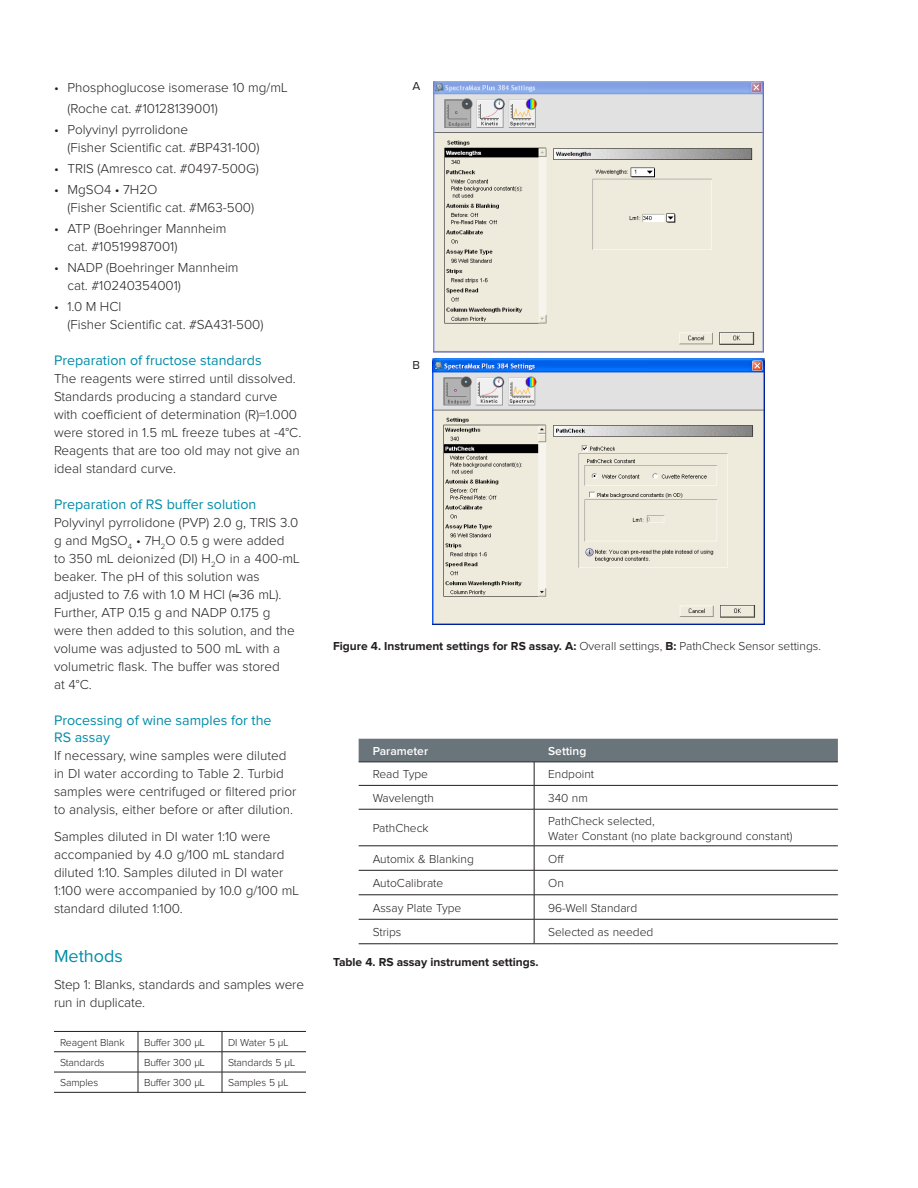
<style>
.page{position:relative;width:918px;height:1188px;background:#fff}
.page>*{position:absolute;margin:0;border:0;box-sizing:border-box;transform-origin:0 0}
.Body_Copy_Heading{font:18px "Proxima Nova";color:#008da8}
.Heading{font:14.25px/17.1px "Proxima Nova";color:#008da8}
.Body{font:300 13.5px/18px "Proxima Nova";color:#231f20}
.Table_Text{font:300 12px "Proxima Nova";color:#231f20}
.t1{font:700 12px "Proxima Nova";color:#231f20}
.Table_Heading{font:600 12px "Proxima Nova";color:#fff}
.figure_titles{font:12px "Proxima Nova";color:#231f20}
.Body-2{font:300 10.5px "Proxima Nova";letter-spacing:-.01em;color:#231f20}
.s1{font-weight:300}
</style>
<div class="page">
<hr style="left:54px;top:1031px;width:84px;height:1px;background:#231f20">
<hr style="left:138px;top:1031px;width:84px;height:1px;background:#231f20">
<hr style="left:222px;top:1031px;width:84px;height:1px;background:#231f20">
<hr style="left:54px;top:1051px;width:84px;height:1px;background:#231f20">
<hr style="left:138px;top:1051px;width:84px;height:1px;background:#231f20">
<hr style="left:222px;top:1051px;width:84px;height:1px;background:#231f20">
<hr style="left:54px;top:1072px;width:84px;height:1px;background:#231f20">
<hr style="left:138px;top:1072px;width:84px;height:1px;background:#231f20">
<svg style="left:138px;top:1032px;width:1px;height:60px"></svg>
<hr style="left:222px;top:1072px;width:84px;height:1px;background:#231f20">
<svg style="left:222px;top:1032px;width:1px;height:60px"></svg>
<hr style="left:54px;top:1092px;width:84px;height:1px;background:#231f20">
<hr style="left:138px;top:1092px;width:84px;height:1px;background:#231f20">
<hr style="left:222px;top:1092px;width:84px;height:1px;background:#231f20">
<img style="left:433px;top:81px;width:331px;height:271px">
<img style="left:433px;top:359px;width:331px;height:265px">
<svg style="left:359px;top:920px;width:479px;height:24px"></svg>
<svg style="left:359px;top:810px;width:479px;height:109px"></svg>
<svg style="left:359px;top:739px;width:479px;height:70px"></svg>
<hr style="left:359px;top:809px;width:175px;height:1px;background:#231f20">
<hr style="left:534px;top:809px;width:304px;height:1px;background:#231f20">
<hr style="left:534px;top:809px;width:1px;height:37px;background:#231f20">
<hr style="left:359px;top:846px;width:175px;height:1px;background:#231f20">
<hr style="left:534px;top:846px;width:304px;height:1px;background:#231f20">
<hr style="left:359px;top:870px;width:175px;height:1px;background:#231f20">
<hr style="left:534px;top:870px;width:304px;height:1px;background:#231f20">
<hr style="left:359px;top:895px;width:175px;height:1px;background:#231f20">
<hr style="left:534px;top:895px;width:304px;height:1px;background:#231f20">
<hr style="left:359px;top:919px;width:175px;height:1px;background:#231f20">
<hr style="left:534px;top:919px;width:304px;height:1px;background:#231f20">
<svg style="left:534px;top:846px;width:1px;height:98px"></svg>
<hr style="left:359px;top:944px;width:175px;height:1px;background:#231f20">
<hr style="left:534px;top:944px;width:304px;height:1px;background:#231f20">
<p class="Body" style="left:68px;top:77px;width:222px;line-height:21px;text-indent:-14px">• Phosphoglucose isomerase 10 mg/mL (Roche cat. #10128139001)</p>
<p class="Body" style="left:68px;top:120px;width:193px;text-indent:-14px">• Polyvinyl pyrrolidone<br>(Fisher Scientific cat. #BP431-100)</p>
<p class="Body" style="left:54px;top:159px;width:206px">• TRIS (Amresco cat. #0497-500G)</p>
<p class="Body" style="left:68px;top:180px;width:188px;text-indent:-14px">• MgSO4 • 7H2O<br>(Fisher Scientific cat. #M63-500)</p>
<p class="Body" style="left:68px;top:219px;width:160px;text-indent:-14px">• ATP (Boehringer Mannheim cat. #10519987001)</p>
<p class="Body" style="left:68px;top:258px;width:173px;text-indent:-14px">• NADP (Boehringer Mannheim cat. #10240354001)</p>
<p class="Body" style="left:68px;top:297px;width:198px;text-indent:-14px">• 1.0 M HCl<br>(Fisher Scientific cat. #SA431-500)</p>
<p class="Heading" style="left:54px;top:351px;width:209px">Preparation of fructose standards</p>
<p class="Body" style="left:54px;top:369px;width:249px">The reagents were stirred until dissolved.<br>Standards producing a standard curve with coefficient of determination (R)=1.000 were stored in 1.5 mL freeze tubes at -4°C.<br>Reagents that are too old may not give an ideal standard curve.</p>
<p class="Heading" style="left:54px;top:495px;width:204px">Preparation of RS buffer solution</p>
<p class="Body" style="left:54px;top:513px;width:247px">Polyvinyl pyrrolidone (PVP) 2.0 g, TRIS 3.0 g and MgSO<sub>4</sub> • 7H<sub>2</sub>O 0.5 g were added<br>to 350 mL deionized (DI) H<sub>2</sub>O in a 400-mL beaker. The pH of this solution was adjusted to 7.6 with 1.0 M HCl (≈36 mL).<br>Further, ATP 0.15 g and NADP 0.175 g were then added to this solution, and the volume was adjusted to 500 mL with a volumetric flask. The buffer was stored<br>at 4°C.</p>
<p class="Heading" style="left:54px;top:711px;width:219px">Processing of wine samples for the<br>RS assay</p>
<p class="Body" style="left:54px;top:746px;width:244px">If necessary, wine samples were diluted in DI water according to Table 2. Turbid samples were centrifuged or filtered prior to analysis, either before or after dilution.</p>
<p class="Body" style="left:54px;top:827px;width:247px">Samples diluted in DI water 1:10 were accompanied by 4.0 g/100 mL standard diluted 1:10. Samples diluted in DI water 1:100 were accompanied by 10.0 g/100 mL standard diluted 1:100.</p>
<p class="Body_Copy_Heading" style="left:54px;top:946px;width:70px">Methods</p>
<p class="Body" style="left:54px;top:976px;width:252px">Step 1: Blanks, standards and samples were run in duplicate.</p>
<p class="Body-2" style="left:60px;top:1036px;width:66px">Reagent Blank</p>
<p class="Body-2" style="left:144px;top:1036px;width:63px">Buffer 300 µL</p>
<p class="Body-2" style="left:228px;top:1036px;width:62px">DI Water 5 µL</p>
<p class="Body-2" style="left:60px;top:1057px;width:46px">Standards</p>
<p class="Body-2" style="left:144px;top:1057px;width:63px">Buffer 300 µL</p>
<p class="Body-2" style="left:228px;top:1057px;width:69px">Standards 5 µL</p>
<p class="Body-2" style="left:60px;top:1077px;width:40px">Samples</p>
<p class="Body-2" style="left:144px;top:1077px;width:63px">Buffer 300 µL</p>
<p class="Body-2" style="left:228px;top:1077px;width:62px">Samples 5 µL</p>
<p class="figure_titles" style="left:413px;top:80px;width:9px">A</p>
<p class="figure_titles" style="left:413px;top:359px;width:9px">B</p>
<p class="t1" style="left:333px;top:639px;width:490px">Figure 4. Instrument settings for RS assay. A: <span class="s1">Overall settings,</span> B: <span class="s1">PathCheck Sensor settings.</span></p>
<p class="Table_Heading" style="left:373px;top:744px;width:57px">Parameter</p>
<p class="Table_Heading" style="left:548px;top:744px;width:40px">Setting</p>
<p class="Table_Text" style="left:373px;top:768px;width:57px">Read Type</p>
<p class="Table_Text" style="left:548px;top:768px;width:48px">Endpoint</p>
<p class="Table_Text" style="left:373px;top:791px;width:63px">Wavelength</p>
<p class="Table_Text" style="left:548px;top:791px;width:41px">340 nm</p>
<p class="Table_Text" style="left:373px;top:822px;width:57px">PathCheck</p>
<p class="Table_Text" style="left:548px;top:814px;width:108px">PathCheck selected,</p>
<p class="Table_Text" style="left:548px;top:829px;width:246px">Water Constant (no plate background constant)</p>
<p class="Table_Text" style="left:373px;top:852px;width:103px">Automix &amp; Blanking</p>
<p class="Table_Text" style="left:548px;top:852px;width:17px">Off</p>
<p class="Table_Text" style="left:373px;top:877px;width:72px">AutoCalibrate</p>
<p class="Table_Text" style="left:548px;top:877px;width:17px">On</p>
<p class="Table_Text" style="left:373px;top:901px;width:90px">Assay Plate Type</p>
<p class="Table_Text" style="left:548px;top:901px;width:91px">96-Well Standard</p>
<p class="Table_Text" style="left:373px;top:926px;width:30px">Strips</p>
<p class="Table_Text" style="left:548px;top:926px;width:107px">Selected as needed</p>
<p class="t1" style="left:333px;top:956px;width:207px">Table 4. RS assay instrument settings.</p>
</div>
